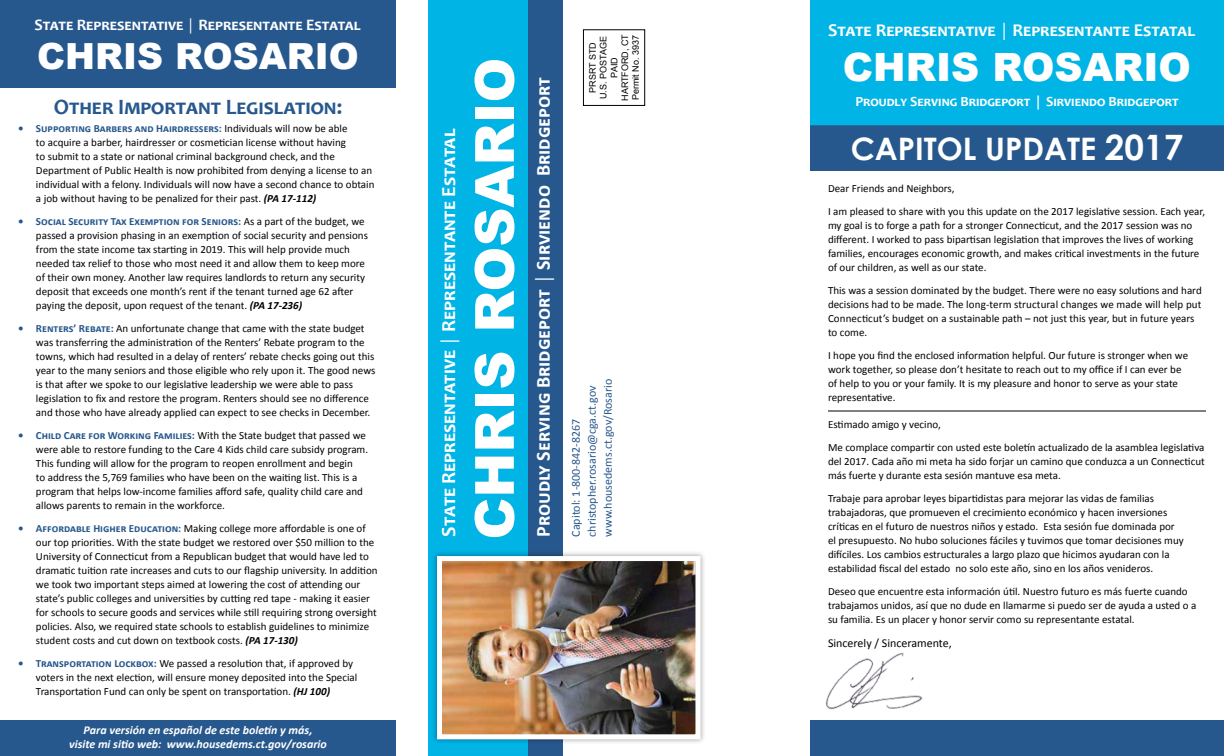
<style>
.page{position:relative;width:1224px;height:756px;background:#fff}
.page>*{position:absolute;margin:0;border:0;box-sizing:border-box;transform-origin:0 0}
.t1{font:900 54px "Arial";color:#fff}
.t2{font:900 39px "Arial";color:#fff}
.t3{font:900 36px "Arial";color:#fff}
.t4{font:700 31px "Century Gothic";color:#fff}
.t5{font:700 22px "Candara";color:#27588d}
.t6{font:700 20px "Calibri";color:#fff}
.t7{font:700 20px "Candara";color:#fff}
.t8{font:700 18px "Candara";color:#fff}
.t9{font:700 16px "Candara";color:#fff}
.t10{font:700 14px "Candara";color:#fff}
.t11{font:italic 700 12px/14px "Calibri";color:#fff;text-align:center}
.t12{font:12px/16px "Calibri";color:#27588d}
.t13{font:12px "Calibri";color:#000}
.t14{font:11px/14px "Calibri";color:#000}
.t15{font:9px/10.8px "Arial";color:#000;text-align:center}
.s1{font-family:"Calibri"}
.s2{font-weight:700;color:#27588d}
.s3{font-weight:700;font-style:italic}
.s4{font-size:35px}
</style>
<div class="page">
<div style="left:0;top:0;width:396px;height:87px;background:#27588d"></div>
<div style="left:428px;top:0;width:108px;height:756px;background:#00b4e6"></div>
<div style="left:528px;top:0;width:35px;height:756px;background:#27588d"></div>
<div style="left:583px;top:30px;width:62px;height:76px;border:1px solid #000"></div>
<div style="left:810px;top:0;width:414px;height:126px;background:#00b4e6"></div>
<div style="left:432px;top:551px;width:274px;height:194px;background:#000;opacity:.35"></div>
<img style="left:443px;top:562px;width:251px;height:171px">
<div style="left:437px;top:556px;width:263px;height:183px;border:5px solid #fff"></div>
<div style="left:810px;top:125px;width:414px;height:46px;background:#27588d"></div>
<img style="left:826px;top:652px;width:97px;height:58px">
<hr style="left:828px;top:410px;width:378px;height:2px;background:#000">
<div style="left:810px;top:720px;width:414px;height:36px;background:#27588d"></div>
<div style="left:0;top:720px;width:396px;height:36px;background:#27588d"></div>
<h3 class="t9" style="left:34px;top:15px;width:328px">State Representative <span class="s1">│</span> Representante Estatal</h3>
<h3 class="t3" style="left:37px;top:30px;width:323px">CHRIS ROSARIO</h3>
<h3 class="t5" style="left:54px;top:93px;width:290px">Other Important Legislation:</h3>
<p class="t14" style="left:36px;top:121px;width:340px;text-indent:-18px"><span class="s2">• Supporting Barbers and Hairdressers:</span> Individuals will now be able<br>to acquire a barber, hairdresser or cosmetician license without having<br>to submit to a state or national criminal background check, and the Department of Public Health is now prohibited from denying a license to an individual with a felony. Individuals will now have a second chance to obtain a job without having to be penalized for their past. <span class="s3">(PA 17-112)</span></p>
<p class="t14" style="left:36px;top:214px;width:334px;text-indent:-18px"><span class="s2">• Social Security Tax Exemption for Seniors:</span> As a part of the budget, we passed a provision phasing in an exemption of social security and pensions from the state income tax starting in 2019. This will help provide much needed tax relief to those who most need it and allow them to keep more of their own money. Another law requires landlords to return any security deposit that exceeds one month’s rent if the tenant turned age 62 after paying the deposit, upon request of the tenant. <span class="s3">(PA 17-236)</span></p>
<p class="t14" style="left:36px;top:322px;width:341px;text-indent:-18px"><span class="s2">• Renters’ Rebate:</span> An unfortunate change that came with the state budget was transferring the administration of the Renters’ Rebate program to the towns, which had resulted in a delay of renters’ rebate checks going out this year to the many seniors and those eligible who rely upon it. The good news is that after we spoke to our legislative leadership we were able to pass legislation to fix and restore the program. Renters should see no difference and those who have already applied can expect to see checks in December.</p>
<p class="t14" style="left:36px;top:429px;width:334px;text-indent:-18px"><span class="s2">• Child Care for Working Families:</span> With the State budget that passed we were able to restore funding to the Care 4 Kids child care subsidy program.<br>This funding will allow for the program to reopen enrollment and begin<br>to address the 5,769 families who have been on the waiting list. This is a program that helps low-income families afford safe, quality child care and allows parents to remain in the workforce.</p>
<p class="t14" style="left:36px;top:522px;width:343px;text-indent:-18px"><span class="s2">• Affordable Higher Education:</span> Making college more affordable is one of our top priorities. With the state budget we restored over $50 million to the University of Connecticut from a Republican budget that would have led to dramatic tuition rate increases and cuts to our flagship university. In addition we took two important steps aimed at lowering the cost of attending our state’s public colleges and universities by cutting red tape - making it easier for schools to secure goods and services while still requiring strong oversight policies. Also, we required state schools to establish guidelines to minimize student costs and cut down on textbook costs. <span class="s3">(PA 17-130)</span></p>
<p class="t14" style="left:36px;top:657px;width:323px;text-indent:-18px"><span class="s2">• Transportation Lockbox:</span> We passed a resolution that, if approved by voters in the next election, will ensure money deposited into the Special<br>Transportation Fund can only be spent on transportation. <span class="s3">(HJ 100)</span></p>
<p class="t11" style="left:69px;top:723px;width:259px">Para versión en español de este boletín y más, visite mi sitio web: www.housedems.ct.gov/rosario</p>
<h3 class="t7" style="left:436px;top:537px;width:409px;rotate:-90deg">State Representative <span class="s1">│</span> Representante Estatal</h3>
<h1 class="t1" style="left:455px;top:540px;width:484px;rotate:-90deg">CHRIS ROSARIO</h1>
<h3 class="t6" style="left:530px;top:537px;width:461px;rotate:-90deg">Proudly Serving Bridgeport │ Sirviendo Bridgeport</h3>
<p class="t15" style="left:587px;top:101px;width:68px;rotate:-90deg">PRSRT STD<br>U.S. POSTAGE<br>PAID<br>HARTFORD, CT<br>Permit No. 3937</p>
<p class="t12" style="left:568px;top:537px;width:159px;rotate:-90deg">Capitol: 1-800-842-8267 christopher.rosario@cga.ct.gov www.housedems.ct.gov/Rosario</p>
<h3 class="t8" style="left:828px;top:19px;width:369px">State Representative <span class="s1">│</span> Representante Estatal</h3>
<h2 class="t2" style="left:843px;top:39px;width:350px">CHRIS ROSARIO</h2>
<p class="t10" style="left:855px;top:93px;width:325px">Proudly Serving Bridgeport | Sirviendo Bridgeport</p>
<h3 class="t4" style="left:851px;top:125px;width:334px">CAPITOL UPDATE <span class="s4">2017</span></h3>
<p class="t14" style="left:828px;top:177px;width:379px;line-height:23px">Dear Friends and Neighbors,<br>I am pleased to share with you this update on the 2017 legislative session. Each year,</p>
<p class="t14" style="left:828px;top:219px;width:373px">my goal is to forge a path for a stronger Connecticut, and the 2017 session was no different. I worked to pass bipartisan legislation that improves the lives of working families, encourages economic growth, and makes critical investments in the future of our children, as well as our state.</p>
<p class="t14" style="left:828px;top:284px;width:375px">This was a session dominated by the budget. There were no easy solutions and hard decisions had to be made. The long-term structural changes we made will help put Connecticut’s budget on a sustainable path – not just this year, but in future years to come.</p>
<p class="t14" style="left:828px;top:349px;width:362px">I hope you find the enclosed information helpful. Our future is stronger when we work together, so please don’t hesitate to reach out to my office if I can ever be of help to you or your family. It is my pleasure and honor to serve as your state representative.</p>
<p class="t14" style="left:828px;top:413px;width:378px;line-height:23px">Estimado amigo y vecino,<br>Me complace compartir con usted este boletín actualizado de la asamblea legislativa</p>
<p class="t14" style="left:828px;top:455px;width:378px">del 2017. Cada año mi meta ha sido forjar un camino que conduzca a un Connecticut más fuerte y durante esta sesión mantuve esa meta.</p>
<p class="t14" style="left:828px;top:492px;width:357px">Trabaje para aprobar leyes bipartidistas para mejorar las vidas de familias trabajadoras, que promueven el crecimiento económico y hacen inversiones críticas en el futuro de nuestros niños y estado. Esta sesión fue dominada por el presupuesto. No hubo soluciones fáciles y tuvimos que tomar decisiones muy difíciles. Los cambios estructurales a largo plazo que hicimos ayudaran con la estabilidad fiscal del estado no solo este año, sino en los años venideros.</p>
<p class="t14" style="left:828px;top:585px;width:370px">Deseo que encuentre esta información útil. Nuestro futuro es más fuerte cuando trabajamos unidos, así que no dude en llamarme si puedo ser de ayuda a usted o a su familia. Es un placer y honor servir como su representante estatal.</p>
<p class="t13" style="left:828px;top:635px;width:125px">Sincerely / Sinceramente,</p>
</div>
